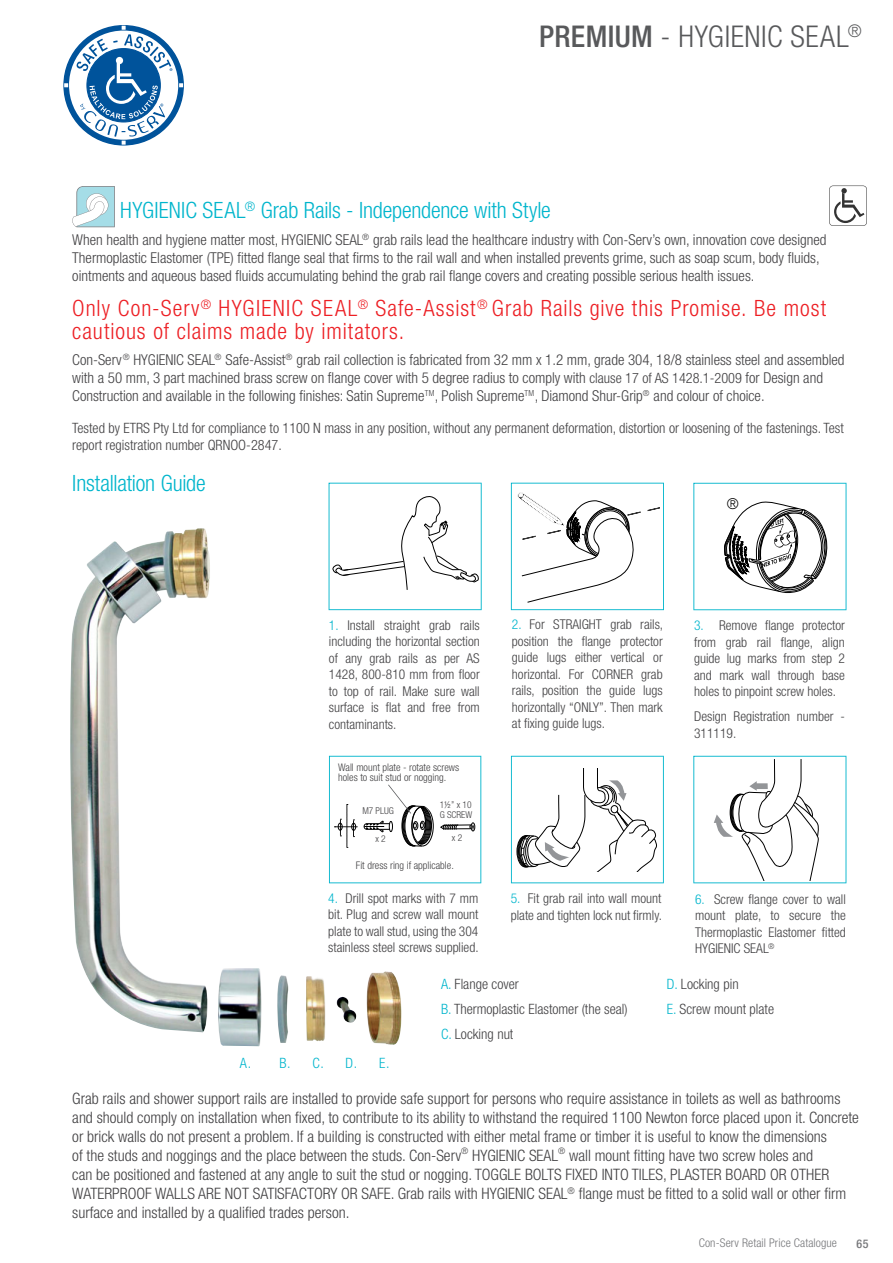
<style>
.page{position:relative;width:893px;height:1263px;background:#fff}
.page>*{position:absolute;margin:0;border:0;box-sizing:border-box;transform-origin:0 0}
.t1{font:300 condensed 30px "Helvetica Neue LT Std";letter-spacing:.02em;color:#58595b}
.t2{font:300 condensed 22.5px/22.5px "Helvetica Neue";letter-spacing:.045em;color:#ed1f24}
.t3{font:300 condensed 22.5px "Helvetica Neue";letter-spacing:-.005em;color:#00b5cc}
.t4{font:300 condensed 15.75px/18.9px "Helvetica Neue";color:#414042}
.t5{font:300 condensed 15px/18px "Helvetica Neue";color:#414042}
.t6{font:300 condensed 15px "Helvetica Neue";color:#000}
.t7{font:300 condensed 14.25px/25px "Helvetica Neue";color:#414042}
.t8{font:300 condensed 14.25px "Helvetica Neue";color:#00b5cc}
.t9{font:300 condensed 13.5px/16.5px "Helvetica Neue";color:#414042;text-align:justify}
.t10{font:300 condensed 12px "Helvetica Neue LT Std";letter-spacing:.01em;color:#77787b}
.t11{font:500 condensed 12px "Helvetica Neue LT Std";color:#77787b}
.t12{font:300 condensed 10.5px/10.1px "Helvetica Neue";color:#414042}
.t13{font:300 condensed 9.45px/9.4px "Helvetica Neue";color:#414042}
.t14{font:300 condensed 9px "Helvetica Neue";color:#414042}
.s1{font-weight:500}
.s2{font-size:14.25px}
.s3{color:#00b5cc}
</style>
<div class="page">
<svg style="left:63px;top:25px;width:121px;height:121px"></svg>
<svg style="left:72px;top:186px;width:43px;height:41px"></svg>
<svg style="left:829px;top:186px;width:38px;height:40px"></svg>
<img style="left:70px;top:528px;width:140px;height:504px">
<img style="left:218px;top:968px;width:44px;height:79px">
<img style="left:306px;top:976px;width:20px;height:65px">
<img style="left:336px;top:997px;width:20px;height:26px">
<img style="left:366px;top:971px;width:36px;height:74px">
<img style="left:277px;top:975px;width:12px;height:68px">
<svg style="left:511px;top:756px;width:153px;height:127px"></svg>
<svg style="left:693px;top:483px;width:153px;height:127px"></svg>
<svg style="left:693px;top:756px;width:153px;height:127px"></svg>
<svg style="left:329px;top:756px;width:152px;height:127px"></svg>
<svg style="left:329px;top:483px;width:153px;height:127px"></svg>
<svg style="left:511px;top:483px;width:153px;height:127px"></svg>
<h1 class="t1" style="left:539px;top:25px;width:324px"><span class="s1">PREMIUM</span> - HYGIENIC SEAL<sup>®</sup></h1>
<h2 class="t3" style="left:120px;top:202px;width:432px">HYGIENIC SEAL<sup>®</sup> Grab Rails - Independence with Style</h2>
<p class="t5" style="left:72px;top:232px;width:756px">When health and hygiene matter most, HYGIENIC SEAL<sup>®</sup> grab rails lead the healthcare industry with Con-Serv’s own, innovation cove designed<br>Thermoplastic Elastomer (TPE) fitted flange seal that firms to the rail wall and when installed prevents grime, such as soap scum, body fluids, ointments and aqueous based fluids accumulating behind the grab rail flange covers and creating possible serious health issues.</p>
<h2 class="t2" style="left:72px;top:299px;width:755px">Only Con-Serv<sup>®</sup> HYGIENIC SEAL<sup>®</sup> Safe-Assist<sup>®</sup> Grab Rails give this Promise. Be most cautious of claims made by imitators.</h2>
<p class="t5" style="left:72px;top:352px;width:774px">Con-Serv <sup>®</sup> HYGIENIC SEAL<sup>®</sup> Safe-Assist<sup>®</sup> grab rail collection is fabricated from 32 mm x 1.2 mm, grade 304, 18/8 stainless steel and assembled with a 50 mm, 3 part machined brass screw on flange cover with 5 degree radius to comply with <span class="s2">clause 17 of AS 1428.1-2009</span> for Design and<br>Construction and available in the following finishes: Satin Supreme<sup>TM</sup>, Polish Supreme<sup>TM</sup>, Diamond Shur-Grip<sup>®</sup> and colour of choice.</p>
<p class="t7" style="left:72px;top:420px;width:773px;line-height:17.1px">Tested by ETRS Pty Ltd for compliance to 1100 N mass in any position, without any permanent deformation, distortion or loosening of the fastenings. Test report registration number QRNOO-2847.</p>
<h2 class="t3" style="left:72px;top:475px;width:135px">Installation Guide</h2>
<p class="t6" style="left:727px;top:498px;width:13px">®</p>
<p class="t9" style="left:329px;top:618px;width:152px"><span class="s3">1.</span> Install straight grab rails including the horizontal section of any grab rails as per AS 1428, 800-810 mm from floor to top of rail. Make sure wall surface is flat and free from contaminants.</p>
<p class="t9" style="left:512px;top:617px;width:153px"><span class="s3">2.</span> For STRAIGHT grab rails, position the flange protector guide lugs either vertical or horizontal. For CORNER grab rails, position the guide lugs horizontally “ONLY”. Then mark at fixing guide lugs.</p>
<p class="t9" style="left:694px;top:618px;width:152px"><span class="s3">3.</span> Remove flange protector from grab rail flange, align guide lug marks from step 2 and mark wall through base holes to pinpoint screw holes.</p>
<p class="t9" style="left:694px;top:709px;width:152px">Design Registration number -<br>311119.</p>
<p class="t12" style="left:338px;top:763px;width:122px">Wall mount plate - rotate screws holes to suit stud or nogging.</p>
<p class="t13" style="left:362px;top:806px;width:33px">M7 PLUG</p>
<p class="t13" style="left:440px;top:801px;width:34px">1½’’ x 10<br>G SCREW</p>
<p class="t13" style="left:375px;top:834px;width:12px">x 2</p>
<p class="t13" style="left:452px;top:834px;width:12px">x 2</p>
<p class="t12" style="left:356px;top:862px;width:99px">Fit dress ring if applicable.</p>
<p class="t9" style="left:328px;top:891px;width:152px"><span class="s3">4.</span> Drill spot marks with 7 mm bit. Plug and screw wall mount plate to wall stud, using the 304 stainless steel screws supplied.</p>
<p class="t9" style="left:695px;top:892px;width:152px"><span class="s3">6.</span> Screw flange cover to wall mount plate, to secure the Thermoplastic Elastomer fitted HYGIENIC SEAL<sup>®</sup></p>
<p class="t9" style="left:511px;top:891px;width:153px"><span class="s3">5.</span> Fit grab rail into wall mount plate and tighten lock nut firmly.</p>
<p class="t8" style="left:240px;top:1058px;width:13px">A.</p>
<p class="t8" style="left:312px;top:1058px;width:13px">C.</p>
<p class="t8" style="left:279px;top:1058px;width:13px">B.</p>
<p class="t8" style="left:345px;top:1058px;width:46px">D. E.</p>
<p class="t7" style="left:441px;top:973px;width:188px"><span class="s3">A.</span> Flange cover<br><span class="s3">B.</span> Thermoplastic Elastomer (the seal)<br><span class="s3">C.</span> Locking nut</p>
<p class="t7" style="left:667px;top:973px;width:109px"><span class="s3">D.</span> Locking pin<br><span class="s3">E.</span> Screw mount plate</p>
<p class="t4" style="left:72px;top:1091px;width:788px">Grab rails and shower support rails are installed to provide safe support for persons who require assistance in toilets as well as bathrooms and should comply on installation when fixed, to contribute to its ability to withstand the required 1100 Newton force placed upon it. Concrete or brick walls do not present a problem. If a building is constructed with either metal frame or timber it is useful to know the dimensions<br>of the studs and noggings and the place between the studs. Con-Serv</p>
<p class="t14" style="left:461px;top:1147px;width:9px">®</p>
<p class="t4" style="left:472px;top:1147px;width:87px">HYGIENIC SEAL</p>
<p class="t14" style="left:558px;top:1147px;width:9px">®</p>
<p class="t4" style="left:72px;top:1147px;width:775px;text-indent:497px">wall mount fitting have two screw holes and<br>can be positioned and fastened at any angle to suit the stud or nogging. TOGGLE BOLTS FIXED INTO TILES, PLASTER BOARD OR OTHER WATERPROOF WALLS ARE NOT SATISFACTORY OR SAFE. Grab rails with HYGIENIC SEAL<sup>®</sup> flange must be fitted to a solid wall or other firm surface and installed by a qualified trades person.</p>
<p class="t10" style="left:699px;top:1239px;width:140px">Con-Serv Retail Price Catalogue</p>
<p class="t11" style="left:856px;top:1239px;width:14px">65</p>
</div>
